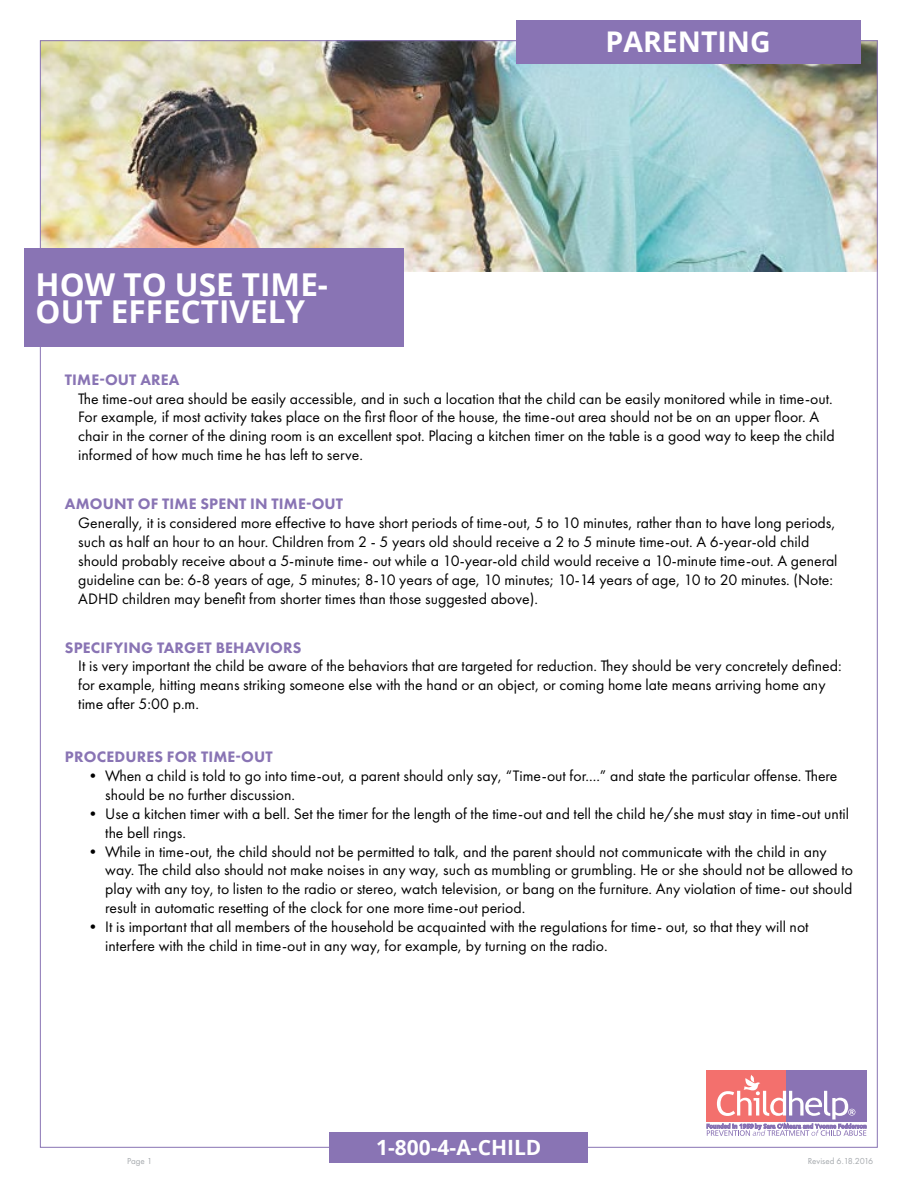
<style>
.page{position:relative;width:918px;height:1188px;background:#fff}
.page>*{position:absolute;margin:0;border:0;box-sizing:border-box;transform-origin:0 0}
.t1{font:700 31.5px/27px "Open Sans";color:#fff}
.t2{font:700 28.5px "Open Sans";color:#fff}
.t3{font:700 21px "Open Sans";color:#fff}
.t4{font:15.75px/18.9px "Futura PT";color:#000}
.t5{font:800 15.75px "Futura PT";letter-spacing:.01em;color:#8974b4}
.t6{font:9px "Futura PT";color:#a5a9ad}
</style>
<div class="page">
<img style="left:42px;top:42px;width:834px;height:229px">
<div style="left:516px;top:20px;width:345px;height:44px;background:#8974b4"></div>
<div style="left:25px;top:248px;width:379px;height:99px;background:#8974b4"></div>
<div style="left:330px;top:1132px;width:258px;height:31px;background:#8974b4"></div>
<div style="left:706px;top:1070px;width:80px;height:52px;background:#f3706d"></div>
<div style="left:786px;top:1070px;width:80px;height:52px;background:#8a73b4"></div>
<svg style="left:707px;top:1075px;width:159px;height:61px"></svg>
<h1 class="t1" style="left:36px;top:270px;width:294px">HOW TO USE TIME-<br>OUT EFFECTIVELY</h1>
<h2 class="t2" style="left:606px;top:22px;width:167px">PARENTING</h2>
<p class="t5" style="left:65px;top:370px;width:116px">TIME-OUT AREA</p>
<p class="t4" style="left:78px;top:389px;width:758px">The time-out area should be easily accessible, and in such a location that the child can be easily monitored while in time-out.<br>For example, if most activity takes place on the first floor of the house, the time-out area should not be on an upper floor. A chair in the corner of the dining room is an excellent spot. Placing a kitchen timer on the table is a good way to keep the child informed of how much time he has left to serve.</p>
<p class="t5" style="left:65px;top:494px;width:280px">AMOUNT OF TIME SPENT IN TIME-OUT</p>
<p class="t4" style="left:78px;top:513px;width:761px">Generally, it is considered more effective to have short periods of time-out, 5 to 10 minutes, rather than to have long periods, such as half an hour to an hour. Children from 2 - 5 years old should receive a 2 to 5 minute time-out. A 6-year-old child should probably receive about a 5-minute time- out while a 10-year-old child would receive a 10-minute time-out. A general guideline can be: 6-8 years of age, 5 minutes; 8-10 years of age, 10 minutes; 10-14 years of age, 10 to 20 minutes. (Note:<br>ADHD children may benefit from shorter times than those suggested above).</p>
<p class="t5" style="left:65px;top:637px;width:238px">SPECIFYING TARGET BEHAVIORS</p>
<p class="t4" style="left:78px;top:657px;width:765px">It is very important the child be aware of the behaviors that are targeted for reduction. They should be very concretely defined: for example, hitting means striking someone else with the hand or an object, or coming home late means arriving home any time after 5:00 p.m.</p>
<p class="t5" style="left:65px;top:747px;width:209px">PROCEDURES FOR TIME-OUT</p>
<p class="t4" style="left:105px;top:766px;width:734px;text-indent:-20px">• When a child is told to go into time-out, a parent should only say, “Time-out for....” and state the particular offense. There should be no further discussion.</p>
<p class="t4" style="left:105px;top:804px;width:745px;text-indent:-20px">• Use a kitchen timer with a bell. Set the timer for the length of the time-out and tell the child he/she must stay in time-out until the bell rings.</p>
<p class="t4" style="left:105px;top:842px;width:749px;text-indent:-20px">• While in time-out, the child should not be permitted to talk, and the parent should not communicate with the child in any way. The child also should not make noises in any way, such as mumbling or grumbling. He or she should not be allowed to play with any toy, to listen to the radio or stereo, watch television, or bang on the furniture. Any violation of time- out should result in automatic resetting of the clock for one more time-out period.</p>
<p class="t4" style="left:105px;top:917px;width:705px;text-indent:-20px">• It is important that all members of the household be acquainted with the regulations for time- out, so that they will not interfere with the child in time-out in any way, for example, by turning on the radio.</p>
<h3 class="t3" style="left:376px;top:1133px;width:167px">1-800-4-A-CHILD</h3>
<p class="t6" style="left:127px;top:1156px;width:26px">Page 1</p>
<p class="t6" style="left:808px;top:1156px;width:67px">Revised 6.18.2016</p>
</div>
